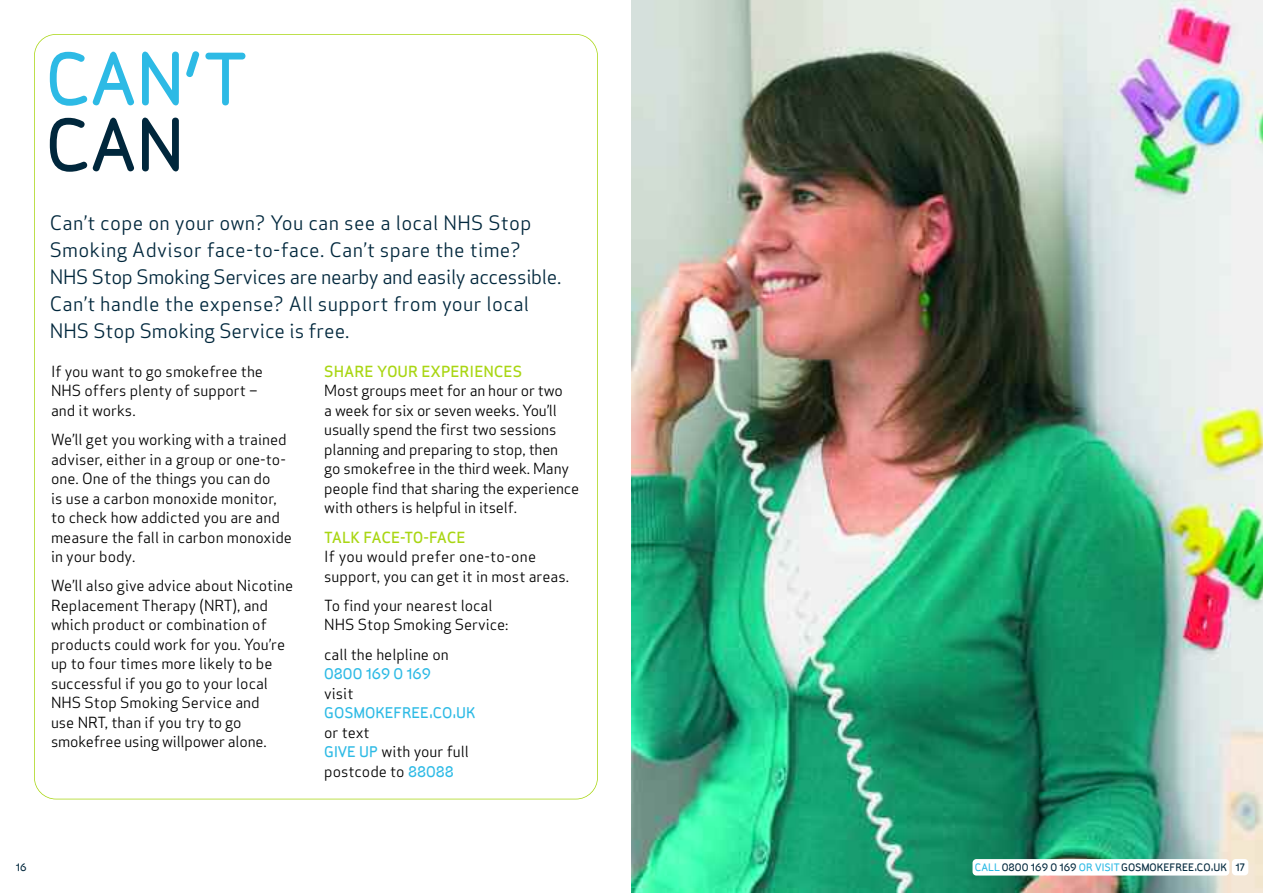
<style>
.page{position:relative;width:1263px;height:893px;background:#fff}
.page>*{position:absolute;margin:0;border:0;box-sizing:border-box;transform-origin:0 0}
.t1{font:500 72px "Sylvia";color:#2dbae5}
.t2{font:500 72px "Sylvia";color:#00273c}
.t3{font:19.5px/27px "Apex Sans Book T";letter-spacing:.02em;color:#00273c}
.t4{font:15px/19.5px "Apex Sans Book T";color:#000}
.t5{font:500 15px "Sylvia";color:#2dbae5}
.t6{font:15px "Apex Sans Medium T";color:#a9d613}
.t7{font:15px "Apex Sans Medium T";letter-spacing:-.02em;color:#a9d613}
.t8{font:500 10.5px "Sylvia";color:#00273c}
.s1{font-family:"Sylvia";font-weight:500;color:#2dbae5}
.s2{color:#2dbae5}
</style>
<div class="page">
<img style="left:631px;top:0;width:632px;height:893px">
<div style="left:1232px;top:859px;width:16px;height:16px;background:#fff;border-radius:4px"></div>
<div style="left:972px;top:859px;width:257px;height:16px;background:#fff;border-radius:4px"></div>
<h1 class="t1" style="left:45px;top:53px;width:204px">CAN’T</h1>
<h1 class="t2" style="left:45px;top:119px;width:141px">CAN</h1>
<p class="t3" style="left:50px;top:210px;width:513px">Can’t cope on your own? You can see a local NHS Stop Smoking Advisor face-to-face. Can’t spare the time?<br>NHS Stop Smoking Services are nearby and easily accessible.<br>Can’t handle the expense? All support from your local NHS Stop Smoking Service is free.</p>
<p class="t4" style="left:51px;top:362px;width:214px">If you want to go smokefree the<br>NHS offers plenty of support – and it works.</p>
<p class="t4" style="left:51px;top:430px;width:242px">We’ll get you working with a trained adviser, either in a group or one-to&shy;one. One of the things you can do<br>is use a carbon monoxide monitor, to check how addicted you are and measure the fall in carbon monoxide in your body.</p>
<p class="t4" style="left:51px;top:576px;width:244px">We’ll also give advice about Nicotine<br>Replacement Therapy (NRT), and which product or combination of products could work for you. You’re up to four times more likely to be successful if you go to your local<br>NHS Stop Smoking Service and<br>use NRT, than if you try to go smokefree using willpower alone.</p>
<p class="t6" style="left:324px;top:362px;width:199px">SHARE YOUR EXPERIENCES</p>
<p class="t4" style="left:324px;top:381px;width:256px">Most groups meet for an hour or two<br>a week for six or seven weeks. You’ll usually spend the first two sessions planning and preparing to stop, then<br>go smokefree in the third week. Many people find that sharing the experience with others is helpful in itself.</p>
<p class="t7" style="left:324px;top:527px;width:143px">TALK FACE-TO-FACE</p>
<p class="t4" style="left:324px;top:547px;width:246px">If you would prefer one-to-one support, you can get it in most areas.</p>
<p class="t4" style="left:324px;top:596px;width:186px">To find your nearest local<br>NHS Stop Smoking Service:</p>
<p class="t4" style="left:324px;top:644px;width:126px">call the helpline on</p>
<p class="t5" style="left:324px;top:668px;width:108px">0800 169 0 169</p>
<p class="t4" style="left:324px;top:683px;width:31px">visit</p>
<p class="t5" style="left:324px;top:707px;width:153px">GOSMOKEFREE.CO.UK</p>
<p class="t4" style="left:324px;top:722px;width:146px">or text<br><span class="s1">GIVE UP</span> with your full postcode to <span class="s1">88088</span></p>
<p class="t8" style="left:16px;top:863px;width:12px">16</p>
<p class="t8" style="left:975px;top:864px;width:271px"><span class="s2">CALL</span>0800 169 0 169 <span class="s2">OR VISIT</span>GOSMOKEFREE.CO.UK 17</p>
</div>
